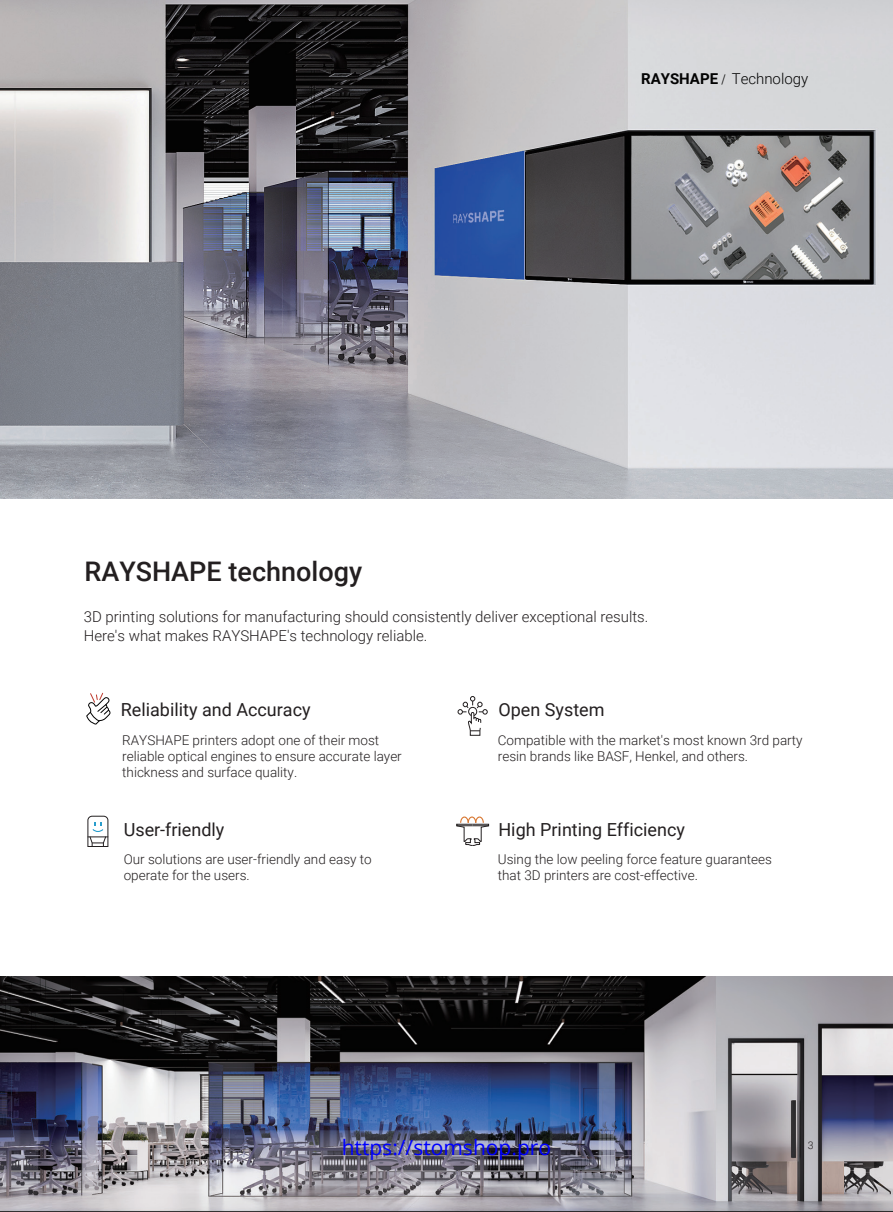
<style>
.page{position:relative;width:893px;height:1212px;background:#fff}
.page>*{position:absolute;margin:0;border:0;box-sizing:border-box;transform-origin:0 0}
.t1{font:500 27px "Roboto";color:#231f20}
.t2{font:21px "Open Sans Regular 735";color:#00f}
.t3{font:18px "Roboto";color:#231f20}
.t4{font:300 15px/19.2px "Roboto";color:#231f20}
.t5{font:300 15px "Roboto";color:#030303}
.t6{font:300 13.5px/16.2px "Roboto";color:#231f20}
.t7{font:300 10.5px "Roboto";color:#231f20}
.s1{font-weight:700}
.s2{font-family:"Adobe Song Std"}
</style>
<div class="page">
<img style="left:0;top:976px;width:893px;height:236px">
<img style="left:0;top:0;width:893px;height:499px">
<svg style="left:86px;top:692px;width:25px;height:33px"></svg>
<svg style="left:458px;top:696px;width:30px;height:40px"></svg>
<svg style="left:87px;top:815px;width:22px;height:32px"></svg>
<svg style="left:456px;top:816px;width:33px;height:30px"></svg>
<p class="t5" style="left:641px;top:68px;width:169px"><span class="s1">RAYSHAPE</span> <span class="s2">/</span> Technology</p>
<h1 class="t1" style="left:85px;top:552px;width:279px">RAYSHAPE technology</h1>
<p class="t4" style="left:84px;top:606px;width:566px">3D printing solutions for manufacturing should consistently deliver exceptional results.<br>Here's what makes RAYSHAPE's technology reliable.</p>
<h3 class="t3" style="left:121px;top:697px;width:191px">Reliability and Accuracy</h3>
<h3 class="t3" style="left:498px;top:697px;width:108px">Open System</h3>
<p class="t6" style="left:498px;top:731px;width:306px">Compatible with the market's most known 3rd party resin brands like BASF, Henkel, and others.</p>
<p class="t6" style="left:122px;top:731px;width:281px">RAYSHAPE printers adopt one of their most reliable optical engines to ensure accurate layer thickness and surface quality.</p>
<h3 class="t3" style="left:124px;top:817px;width:102px">User-friendly</h3>
<p class="t6" style="left:124px;top:851px;width:249px">Our solutions are user-friendly and easy to operate for the users.</p>
<h3 class="t3" style="left:498px;top:817px;width:188px">High Printing Efficiency</h3>
<p class="t6" style="left:498px;top:851px;width:276px">Using the low peeling force feature guarantees that 3D printers are cost-effective.</p>
<h2 class="t2" style="left:342px;top:1132px;width:211px">https://stomshop.pro</h2>
<p class="t7" style="left:808px;top:1137px;width:7px">3</p>
</div>
